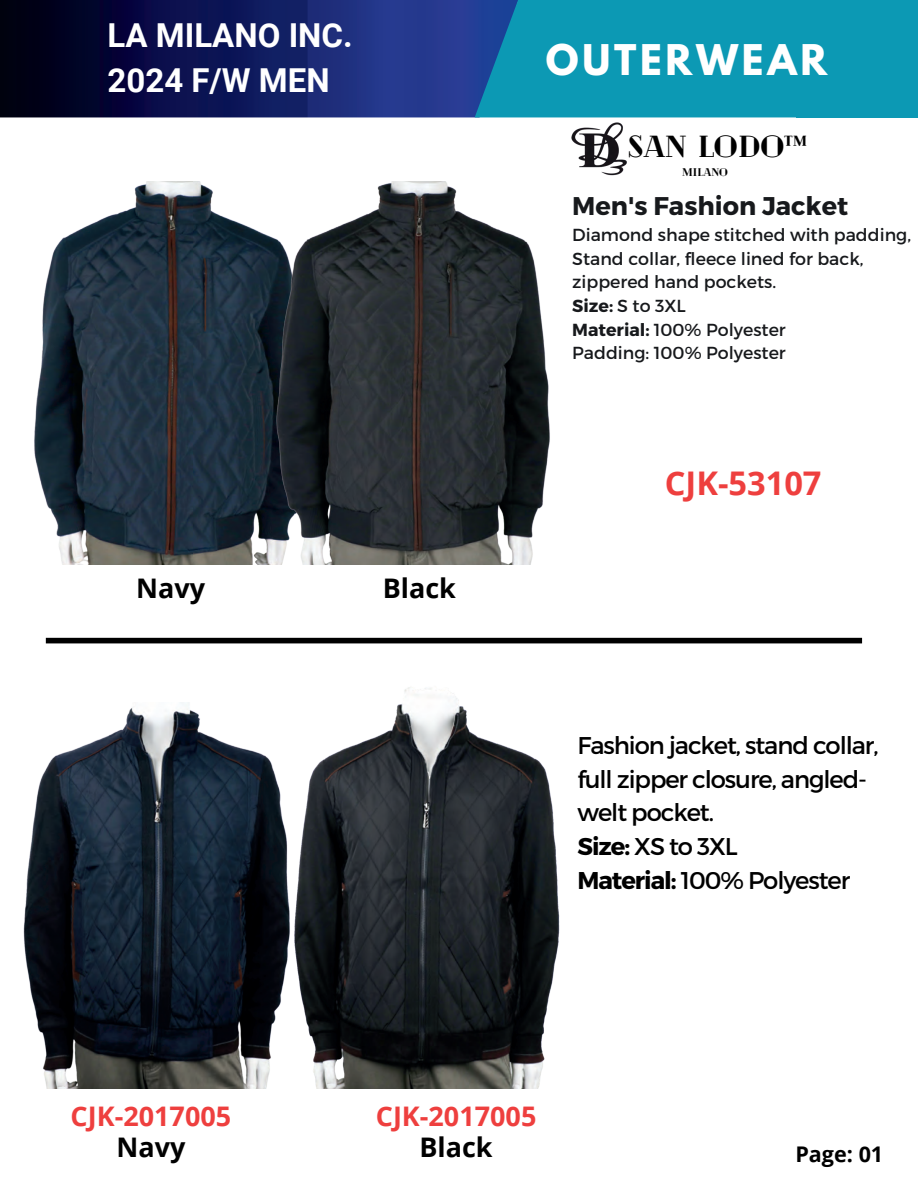
<style>
.page{position:relative;width:918px;height:1188px;background:#fff}
.page>*{position:absolute;margin:0;border:0;box-sizing:border-box;transform-origin:0 0}
.t1{font:700 37.5px "League Spartan";letter-spacing:.1em;color:#fff}
.t2{font:700 33px/45px "Roboto";color:#fff}
.t3{font:700 32.55px "Open Sans";color:#ee3f3e}
.t4{font:900 30.45px "Cheque";color:#000}
.t5{font:700 27px "Open Sans";color:#ee3f3e}
.t6{font:700 27px "Open Sans";color:#000}
.t7{font:700 25.5px "Montserrat";color:#17191c}
.t8{font:24.15px/33.9px "Montserrat";letter-spacing:-.045em;color:#000}
.t9{font:700 21.6px "Open Sans";color:#000}
.t10{font:17.4px/23.7px "Montserrat";color:#17191c}
.t11{font:900 11.1px "Cheque";color:#000}
.s1{font-weight:700}
</style>
<div class="page">
<img style="left:0;top:0;width:475px;height:117px">
<svg style="left:475px;top:0;width:321px;height:117px;background:#0d92b1"></svg>
<div style="left:796px;top:0;width:122px;height:117px;background:#0c99b4"></div>
<img style="left:571px;top:122px;width:56px;height:54px">
<div style="left:46px;top:638px;width:816px;height:5px;background:#000"></div>
<img style="left:23px;top:703px;width:262px;height:385px">
<img style="left:285px;top:687px;width:275px;height:402px">
<img style="left:34px;top:181px;width:221px;height:384px">
<img style="left:255px;top:181px;width:295px;height:384px">
<h2 class="t2" style="left:108px;top:11px;width:247px">LA MILANO INC.<br>2024 F/W MEN</h2>
<h3 class="t6" style="left:136px;top:569px;width:70px">Navy</h3>
<h3 class="t6" style="left:383px;top:569px;width:75px">Black</h3>
<h1 class="t1" style="left:546px;top:30px;width:283px">OUTERWEAR</h1>
<h3 class="t4" style="left:628px;top:129px;width:180px">SAN LODo™</h3>
<p class="t11" style="left:682px;top:166px;width:47px">MILANO</p>
<h3 class="t7" style="left:572px;top:190px;width:277px">Men's Fashion Jacket</h3>
<p class="t10" style="left:572px;top:223px;width:340px">Diamond shape stitched with padding,<br>Stand collar, fleece lined for back, zippered hand pockets.<br><span class="s1">Size:</span> S to 3XL<br><span class="s1">Material:</span> 100% Polyester<br>Padding: 100% Polyester</p>
<h3 class="t3" style="left:665px;top:461px;width:158px">CJK-53107</h3>
<h3 class="t8" style="left:578px;top:728px;width:303px">Fashion jacket, stand collar, full zipper closure, angled&shy;welt pocket.<br><span class="s1">Size:</span> XS to 3XL<br><span class="s1">Material:</span> 100% Polyester</h3>
<h3 class="t5" style="left:71px;top:1097px;width:162px">CJK-2017005</h3>
<h3 class="t6" style="left:116px;top:1128px;width:70px">Navy</h3>
<h3 class="t5" style="left:376px;top:1097px;width:162px">CJK-2017005</h3>
<h3 class="t6" style="left:419px;top:1128px;width:75px">Black</h3>
<p class="t9" style="left:795px;top:1139px;width:89px">Page: 01</p>
</div>
